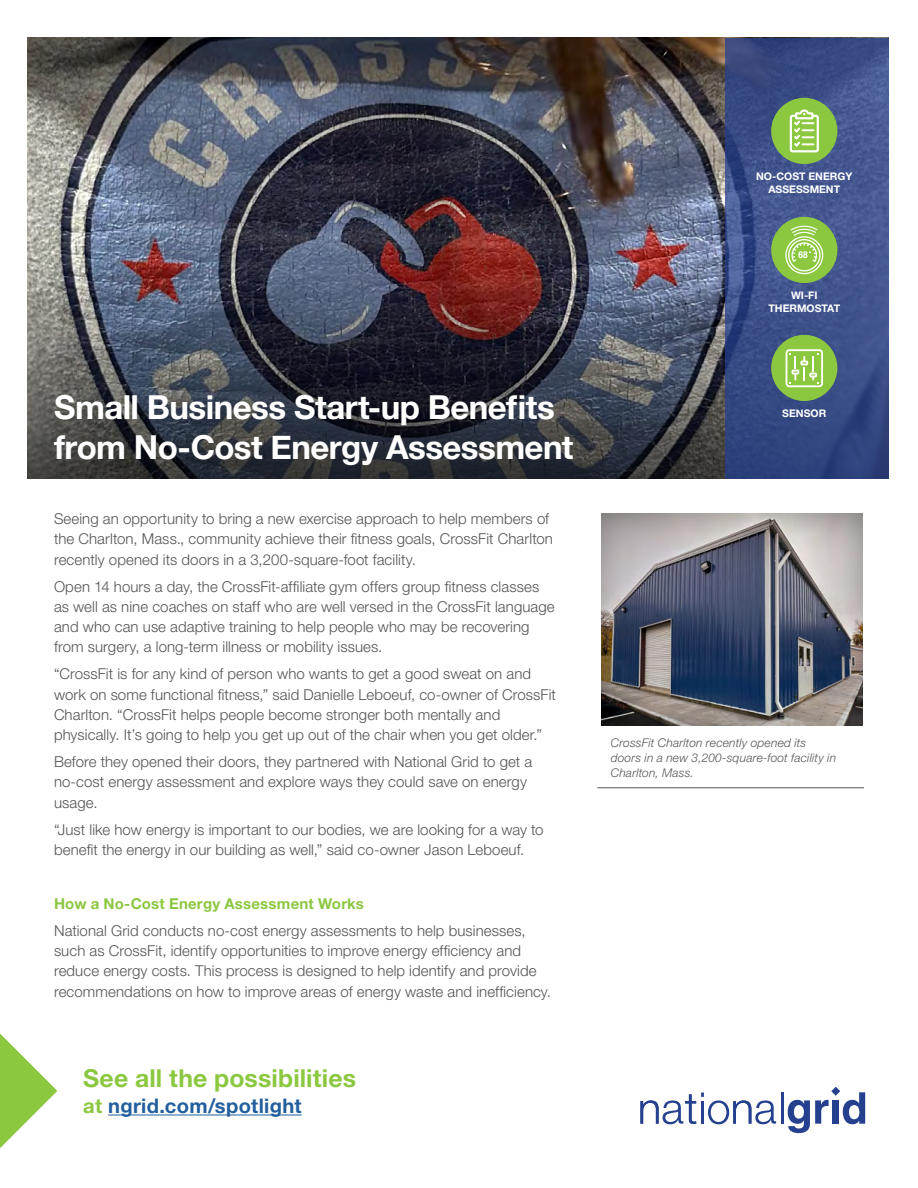
<style>
.page{position:relative;width:918px;height:1188px;background:#fff}
.page>*{position:absolute;margin:0;border:0;box-sizing:border-box;transform-origin:0 0}
.t1{font:700 33px "Helvetica Neue";letter-spacing:-.015em;color:#fff}
.t2{font:700 24.75px "Helvetica Neue LT Pro";letter-spacing:.005em;color:#8cc740}
.t3{font:700 20.1px "Helvetica Neue LT Pro";letter-spacing:.015em;color:#215e9e}
.t4{font:300 15px/20.2px "Helvetica Neue LT Pro";letter-spacing:.005em;color:#545454}
.t5{font:700 15px "Helvetica Neue LT Pro";letter-spacing:.015em;color:#8cc740}
.t6{font:italic 300 12px/15px "Helvetica Neue LT Std";letter-spacing:.015em;color:#545454}
.t7{font:700 10.5px/13.5px "Helvetica Neue LT Pro";color:#fff;text-align:center}
.t8{font:700 condensed 9.45px "Helvetica Neue";color:#fff}
.s1{color:#8cc740}
</style>
<div class="page">
<img style="left:27px;top:38px;width:698px;height:237px">
<svg style="left:27px;top:275px;width:698px;height:204px;background:#40404a"></svg>
<svg style="left:788px;top:1087px;width:77px;height:46px"></svg>
<svg style="left:640px;top:1092px;width:136px;height:32px"></svg>
<hr style="left:781px;top:1092px;width:2px;height:32px;background:#25408f">
<svg style="left:0;top:1034px;width:57px;height:114px"></svg>
<svg style="left:725px;top:38px;width:164px;height:441px;background:#3b4e87"></svg>
<div style="left:771px;top:98px;width:66px;height:66px;background:#8cc740;border-radius:50%"></div>
<hr style="left:108px;top:1114px;width:194px;height:1px;background:#215e9e">
<div style="left:589px;top:504px;width:286px;height:223px;background:#000;opacity:.2"></div>
<hr style="left:597px;top:788px;width:267px;height:1px;background:#545454">
<div style="left:771px;top:335px;width:66px;height:66px;background:#8cc740;border-radius:50%"></div>
<div style="left:771px;top:217px;width:66px;height:66px;background:#8cc740;border-radius:50%"></div>
<svg style="left:789px;top:109px;width:30px;height:44px"></svg>
<svg style="left:785px;top:226px;width:38px;height:48px"></svg>
<svg style="left:786px;top:349px;width:37px;height:38px"></svg>
<p class="t1" style="left:54px;top:382px;width:502px">Small Business Start-up Benefits</p>
<p class="t1" style="left:54px;top:421px;width:521px">from No-Cost Energy Assessment</p>
<p class="t4" style="left:54px;top:508px;width:500px">Seeing an opportunity to bring a new exercise approach to help members of the Charlton, Mass., community achieve their fitness goals, CrossFit Charlton recently opened its doors in a 3,200-square-foot facility.</p>
<p class="t4" style="left:54px;top:576px;width:502px">Open 14 hours a day, the CrossFit-affiliate gym offers group fitness classes as well as nine coaches on staff who are well versed in the CrossFit language and who can use adaptive training to help people who may be recovering from surgery, a long-term illness or mobility issues.</p>
<p class="t4" style="left:54px;top:664px;width:504px">“CrossFit is for any kind of person who wants to get a good sweat on and work on some functional fitness,” said Danielle Leboeuf, co-owner of CrossFit Charlton. “CrossFit helps people become stronger both mentally and physically. It’s going to help you get up out of the chair when you get older.”</p>
<p class="t4" style="left:54px;top:751px;width:480px">Before they opened their doors, they partnered with National Grid to get a no-cost energy assessment and explore ways they could save on energy usage.</p>
<p class="t4" style="left:54px;top:819px;width:491px">“Just like how energy is important to our bodies, we are looking for a way to benefit the energy in our building as well,” said co-owner Jason Leboeuf.</p>
<p class="t5" style="left:54px;top:894px;width:312px">How a No-Cost Energy Assessment Works</p>
<p class="t4" style="left:54px;top:920px;width:499px">National Grid conducts no-cost energy assessments to help businesses, such as CrossFit, identify opportunities to improve energy efficiency and reduce energy costs. This process is designed to help identify and provide recommendations on how to improve areas of energy waste and inefficiency.</p>
<p class="t2" style="left:83px;top:1062px;width:274px">See all the possibilities</p>
<p class="t3" style="left:83px;top:1093px;width:220px"><span class="s1">at</span> ngrid.com/spotlight</p>
<p class="t7" style="left:756px;top:169px;width:98px">NO-COST ENERGY<br>ASSESSMENT</p>
<p class="t8" style="left:799px;top:246px;width:11px">68</p>
<p class="t7" style="left:791px;top:288px;width:28px">WI-FI</p>
<p class="t7" style="left:769px;top:302px;width:73px">THERMOSTAT</p>
<p class="t7" style="left:782px;top:406px;width:45px">SENSOR</p>
<p class="t6" style="left:611px;top:735px;width:227px">CrossFit Charlton recently opened its doors in a new 3,200-square-foot facility in<br>Charlton, Mass.</p>
</div>
